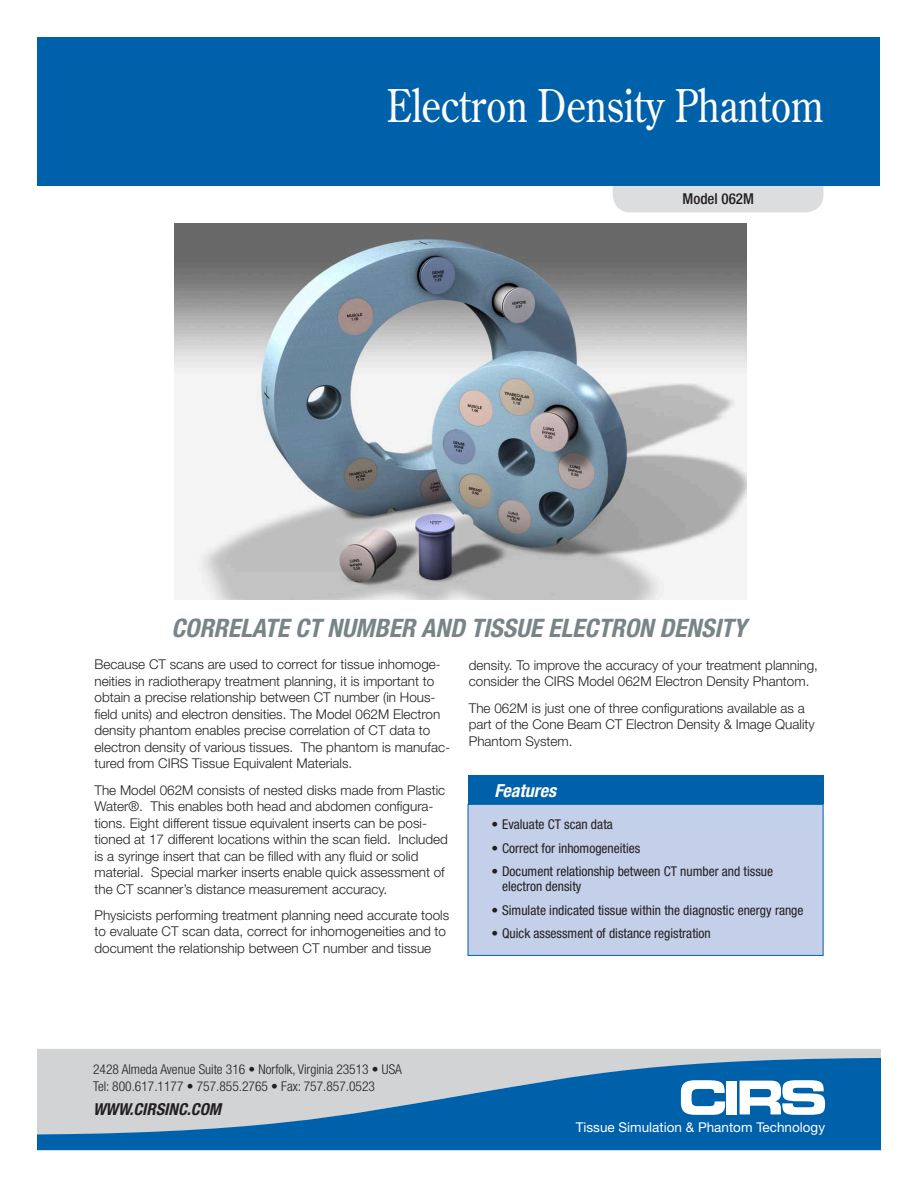
<style>
.page{position:relative;width:918px;height:1188px;background:#fff}
.page>*{position:absolute;margin:0;border:0;box-sizing:border-box;transform-origin:0 0}
.t1{font:45px "Century Old Style";color:#fff;scale:.85 1}
.t2{font:italic 700 condensed 25.5px "Helvetica Neue";color:#788487}
.t3{font:italic 700 condensed 18px "Helvetica Neue";letter-spacing:-.02em;color:#fff}
.t4{font:italic 700 condensed 16.5px "Helvetica Neue";color:#231f20}
.t5{font:500 condensed 15px "Helvetica Neue";color:#231f20}
.t6{font:300 13.5px/16.5px "Helvetica Neue";color:#231f20}
.t7{font:condensed 13.5px/15px "Helvetica Neue";color:#231f20}
.t8{font:300 condensed 13.5px/16.5px "Helvetica Neue";color:#231f20}
.t9{font:13.5px "Helvetica Neue";color:#fff}
</style>
<div class="page">
<div style="left:613px;top:158px;width:210px;height:54px;background:#dcddde;border-radius:18px"></div>
<div style="left:38px;top:1049px;width:842px;height:9px;background:#d1d3d4"></div>
<svg style="left:38px;top:1058px;width:842px;height:92px;background:#5c93bd"></svg>
<svg style="left:681px;top:1080px;width:44px;height:35px"></svg>
<div style="left:727px;top:1081px;width:10px;height:33px;background:#fff"></div>
<svg style="left:740px;top:1080px;width:85px;height:35px"></svg>
<div style="left:38px;top:38px;width:842px;height:148px;background:#0061ab"></div>
<div style="left:468px;top:804px;width:356px;height:152px;background:#c4d0e9;border:1px solid #0061ab"></div>
<div style="left:468px;top:776px;width:356px;height:28px;background:#0061ab"></div>
<img style="left:174px;top:223px;width:572px;height:376px">
<h1 class="t1" style="left:387px;top:77px;width:515px">Electron Density Phantom</h1>
<p class="t5" style="left:683px;top:190px;width:73px">Model 062M</p>
<h2 class="t2" style="left:172px;top:612px;width:576px">CORRELATE CT NUMBER AND TISSUE ELECTRON DENSITY</h2>
<p class="t6" style="left:94px;top:656px;width:357px">Because CT scans are used to correct for tissue inhomoge&shy;neities in radiotherapy treatment planning, it is important to obtain a precise relationship between CT number (in Hous&shy;field units) and electron densities. The Model 062M Electron density phantom enables precise correlation of CT data to electron density of various tissues. The phantom is manufac&shy;tured from CIRS Tissue Equivalent Materials.</p>
<p class="t6" style="left:94px;top:781px;width:355px">The Model 062M consists of nested disks made from Plastic Water®. This enables both head and abdomen configura&shy;tions. Eight different tissue equivalent inserts can be posi&shy;tioned at 17 different locations within the scan field. Included is a syringe insert that can be filled with any fluid or solid material. Special marker inserts enable quick assessment of the CT scanner’s distance measurement accuracy.</p>
<p class="t6" style="left:94px;top:906px;width:356px">Physicists performing treatment planning need accurate tools to evaluate CT scan data, correct for inhomogeneities and to document the relationship between CT number and tissue</p>
<p class="t6" style="left:469px;top:657px;width:351px">density. To improve the accuracy of your treatment planning, consider the CIRS Model 062M Electron Density Phantom.</p>
<p class="t6" style="left:469px;top:699px;width:347px">The 062M is just one of three configurations available as a part of the Cone Beam CT Electron Density &amp; Image Quality<br>Phantom System.</p>
<h3 class="t3" style="left:495px;top:780px;width:64px">FEATURES</h3>
<p class="t7" style="left:492px;top:817px;width:123px">• Evaluate CT scan data</p>
<p class="t7" style="left:492px;top:840px;width:150px">• Correct for inhomogeneities</p>
<p class="t7" style="left:502px;top:864px;width:272px;text-indent:-11px">• Document relationship between CT number and tissue electron density</p>
<p class="t7" style="left:492px;top:902px;width:313px">• Simulate indicated tissue within the diagnostic energy range</p>
<p class="t7" style="left:492px;top:926px;width:221px">• Quick assessment of distance registration</p>
<p class="t8" style="left:93px;top:1061px;width:310px">2428 Almeda Avenue Suite 316 • Norfolk, Virginia 23513 • USA<br>Tel: 800.617.1177 • 757.855.2765 • Fax: 757.857.0523</p>
<p class="t4" style="left:93px;top:1099px;width:130px">WWW.CIRSINC.COM</p>
<p class="t9" style="left:576px;top:1119px;width:251px">Tissue Simulation &amp; Phantom Technology</p>
</div>
